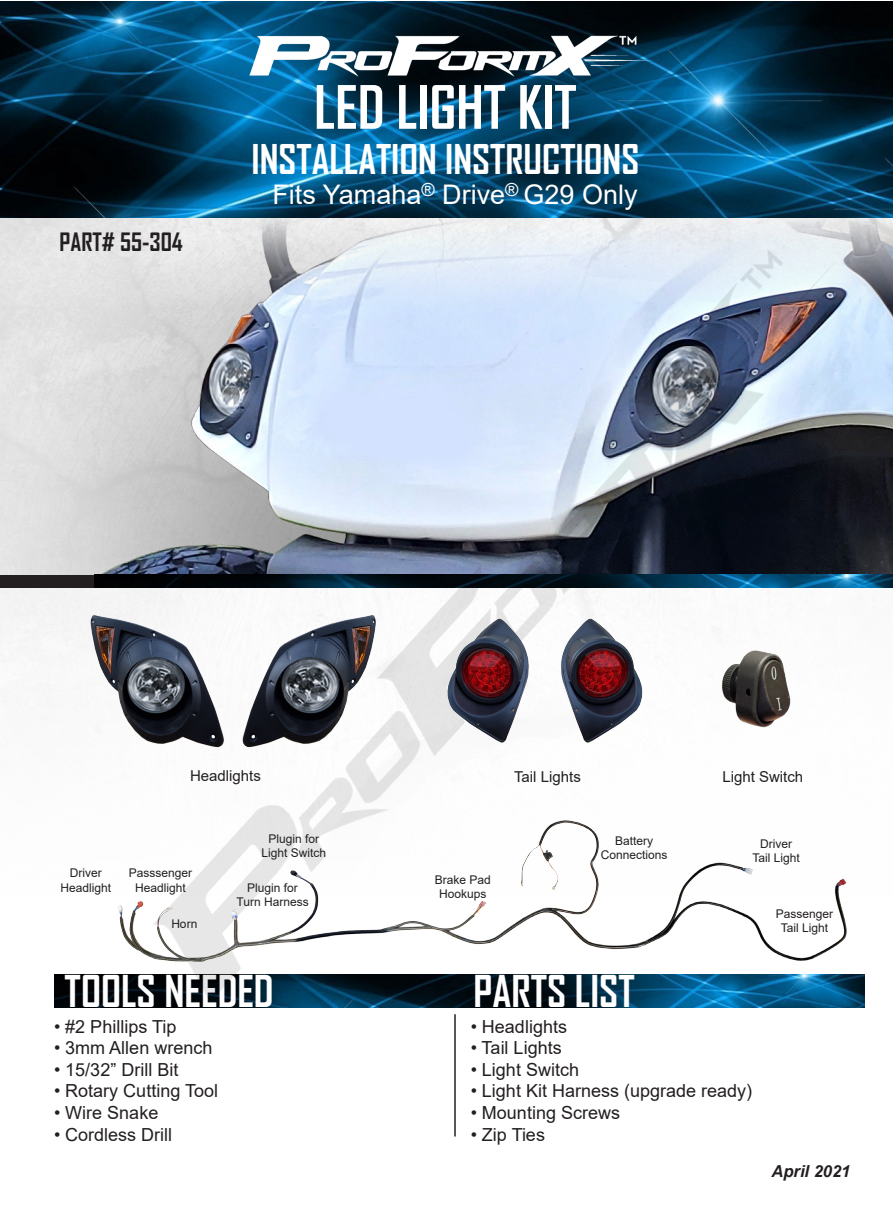
<style>
.page{position:relative;width:893px;height:1212px;background:#fff}
.page>*{position:absolute;margin:0;border:0;box-sizing:border-box;transform-origin:0 0}
.t1{font:700 57.15px "Agency FB";color:#fff}
.t2{font:700 42px "Agency FB";color:#fff}
.t3{font:700 39.15px "Agency FB";color:#fff}
.t4{font:27px "Arial";color:#fff}
.t5{font:700 24.15px "Agency FB";color:#231f20}
.t6{font:18px "Arial";color:#231f20}
.t7{font:italic 700 16.5px "Arial";color:#231f20}
.t8{font:15px "Arial";color:#231f20}
.t9{font:12px "Arial";color:#231f20}
</style>
<div class="page">
<img style="left:54px;top:975px;width:19px;height:32px">
<hr style="left:454px;top:1014px;width:2px;height:122px;background:#231f20">
<img style="left:73px;top:218px;width:820px;height:849px">
<img style="left:0;top:1px;width:893px;height:217px">
<div style="left:0;top:575px;width:893px;height:12px;background:#231f20"></div>
<img style="left:94px;top:575px;width:799px;height:12px">
<img style="left:443px;top:604px;width:211px;height:148px">
<img style="left:224px;top:21px;width:449px;height:66px">
<img style="left:712px;top:638px;width:99px;height:113px">
<img style="left:96px;top:813px;width:788px;height:163px">
<p class="t1" style="left:314px;top:72px;width:264px">LED LIGHT KIT</p>
<p class="t3" style="left:252px;top:135px;width:389px">INSTALLATION INSTRUCTIONS</p>
<p class="t5" style="left:60px;top:227px;width:125px">PART# 55-304</p>
<p class="t4" style="left:272px;top:175px;width:367px">Fits Yamaha<sup>®</sup> Drive<sup>®</sup> G29 Only</p>
<p class="t8" style="left:190px;top:765px;width:72px">Headlights</p>
<p class="t8" style="left:514px;top:767px;width:68px">Tail Lights</p>
<p class="t9" style="left:70px;top:865px;width:33px">Driver</p>
<p class="t9" style="left:61px;top:879px;width:52px">Headlight</p>
<p class="t9" style="left:129px;top:865px;width:65px">Passsenger</p>
<p class="t9" style="left:135px;top:879px;width:52px">Headlight</p>
<p class="t9" style="left:171px;top:915px;width:28px">Horn</p>
<p class="t9" style="left:268px;top:830px;width:52px">Plugin for</p>
<p class="t9" style="left:261px;top:845px;width:66px">Light Switch</p>
<p class="t9" style="left:247px;top:879px;width:52px">Plugin for</p>
<p class="t9" style="left:236px;top:894px;width:74px">Turn Harness</p>
<p class="t9" style="left:435px;top:871px;width:58px">Brake Pad</p>
<p class="t9" style="left:439px;top:885px;width:49px">Hookups</p>
<p class="t9" style="left:615px;top:832px;width:40px">Battery</p>
<p class="t9" style="left:601px;top:846px;width:68px">Connections</p>
<p class="t2" style="left:65px;top:965px;width:211px">TOOLS NEEDED</p>
<p class="t2" style="left:473px;top:965px;width:163px">PARTS LIST</p>
<p class="t8" style="left:722px;top:767px;width:82px">Light Switch</p>
<p class="t9" style="left:760px;top:835px;width:33px">Driver</p>
<p class="t9" style="left:753px;top:850px;width:49px">Tail Light</p>
<p class="t9" style="left:776px;top:905px;width:59px">Passenger</p>
<p class="t9" style="left:781px;top:920px;width:49px">Tail Light</p>
<p class="t6" style="left:54px;top:1014px;width:124px">• #2 Phillips Tip</p>
<p class="t6" style="left:54px;top:1035px;width:160px">• 3mm Allen wrench</p>
<p class="t6" style="left:54px;top:1057px;width:126px">• 15/32” Drill Bit</p>
<p class="t6" style="left:54px;top:1079px;width:166px">• Rotary Cutting Tool</p>
<p class="t6" style="left:54px;top:1100px;width:106px">• Wire Snake</p>
<p class="t6" style="left:54px;top:1122px;width:120px">• Cordless Drill</p>
<p class="t6" style="left:471px;top:1014px;width:98px">• Headlights</p>
<p class="t6" style="left:471px;top:1035px;width:93px">• Tail Lights</p>
<p class="t6" style="left:471px;top:1057px;width:110px">• Light Switch</p>
<p class="t6" style="left:471px;top:1079px;width:283px">• Light Kit Harness (upgrade ready)</p>
<p class="t6" style="left:471px;top:1100px;width:151px">• Mounting Screws</p>
<p class="t6" style="left:471px;top:1122px;width:76px">• Zip Ties</p>
<p class="t7" style="left:772px;top:1160px;width:80px">April 2021</p>
</div>
